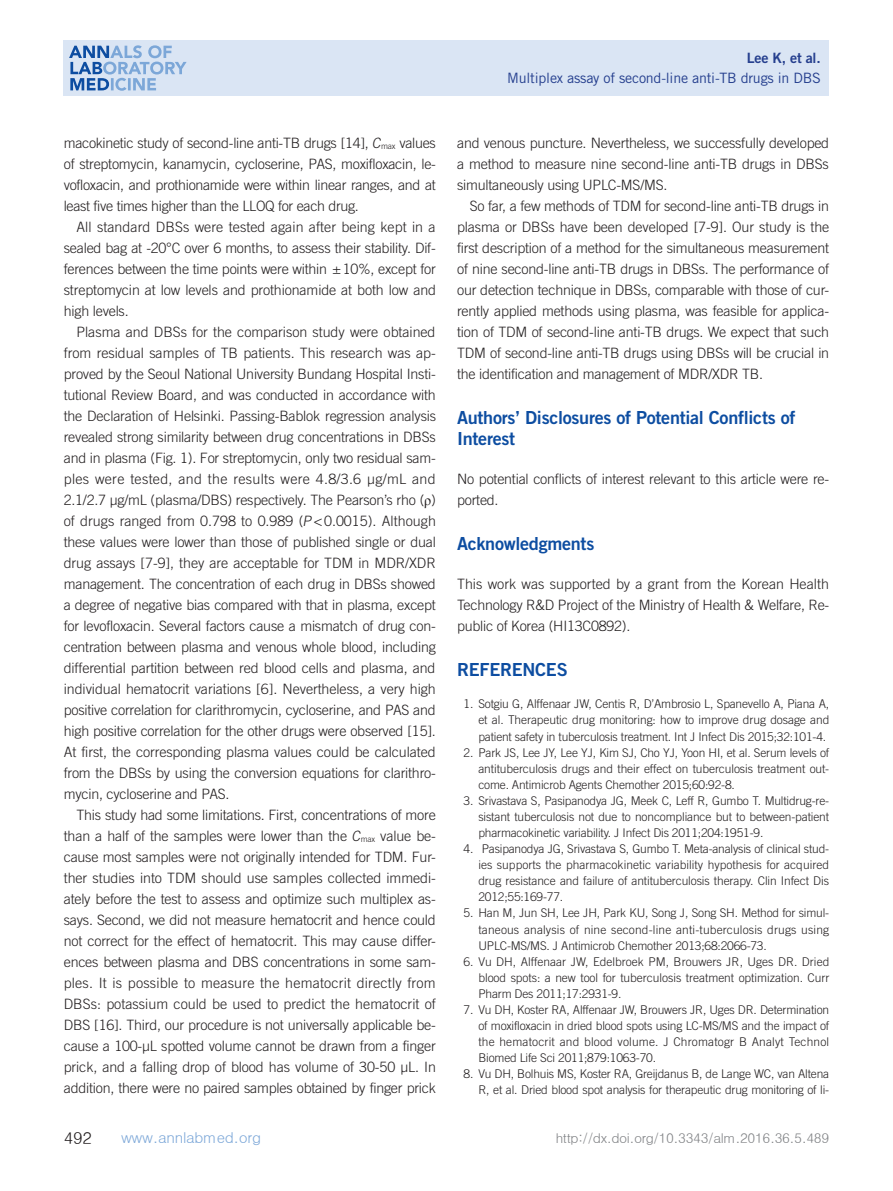
<style>
.page{position:relative;width:893px;height:1191px;background:#fff}
.page>*{position:absolute;margin:0;border:0;box-sizing:border-box;transform-origin:0 0}
.본문대제목{font:18px/21px "Trade Gothic LT Std Bd 2";letter-spacing:-.015em;color:#0d4da1}
.t1{font:16.5px "Dotum";color:#231f20}
.t2{font:15px "Dotum";letter-spacing:-.02em;color:#7ca7d8}
.본문{font:300 14.25px/21px "Trade Gothic LT Std";letter-spacing:-.015em;color:#231f20;text-align:justify}
.본문_0{font:300 14.25px/21px "Trade Gothic LT Std";letter-spacing:-.015em;color:#231f20}
.t3{font:14.25px "Trade Gothic LT Std";letter-spacing:-.015em;color:#253f8e}
.t4{font:14.25px "Trade Gothic LT Std Bd 2";letter-spacing:-.015em;color:#253f8e}
.t5{font:13.5px "Dotum";letter-spacing:-.03em;color:#808285}
.참고문헌_1{font:300 12px/16px "Trade Gothic LT Std";letter-spacing:-.015em;color:#231f20;text-align:justify}
.s1{font-style:italic}
.s2{font-size:8.25px}
.s3{font-family:"Times New Roman";font-weight:400}
</style>
<div class="page">
<div style="left:64px;top:40px;width:765px;height:56px;background:#dae5f4"></div>
<svg style="left:69px;top:45px;width:118px;height:46px"></svg>
<p class="본문" style="left:64px;top:132px;width:374px">macokinetic study of second-line anti-TB drugs [14], <span class="s1">C</span><span class="s2">max</span> values of streptomycin, kanamycin, cycloserine, PAS, moxifloxacin, le&shy;vofloxacin, and prothionamide were within linear ranges, and at least five times higher than the LLOQ for each drug.</p>
<p class="본문" style="left:64px;top:216px;width:374px;text-indent:13px">All standard DBSs were tested again after being kept in a sealed bag at -20°C over 6 months, to assess their stability. Dif&shy;ferences between the time points were within ±10%, except for streptomycin at low levels and prothionamide at both low and high levels.</p>
<p class="본문" style="left:64px;top:321px;width:374px;text-indent:13px">Plasma and DBSs for the comparison study were obtained from residual samples of TB patients. This research was ap&shy;proved by the Seoul National University Bundang Hospital Insti&shy;tutional Review Board, and was conducted in accordance with the Declaration of Helsinki. Passing-Bablok regression analysis revealed strong similarity between drug concentrations in DBSs and in plasma (Fig. 1). For streptomycin, only two residual sam&shy;ples were tested, and the results were 4.8/3.6 μg/mL and 2.1/2.7 μg/mL (plasma/DBS) respectively. The Pearson’s rho (<span class="s3">ρ</span>) of drugs ranged from 0.798 to 0.989 (<span class="s1">P</span>&lt;0.0015). Although these values were lower than those of published single or dual drug assays [7-9], they are acceptable for TDM in MDR/XDR management. The concentration of each drug in DBSs showed a degree of negative bias compared with that in plasma, except for levofloxacin. Several factors cause a mismatch of drug con&shy;centration between plasma and venous whole blood, including differential partition between red blood cells and plasma, and individual hematocrit variations [6]. Nevertheless, a very high positive correlation for clarithromycin, cycloserine, and PAS and high positive correlation for the other drugs were observed [15].<br>At first, the corresponding plasma values could be calculated from the DBSs by using the conversion equations for clarithro&shy;mycin, cycloserine and PAS.</p>
<p class="본문" style="left:64px;top:804px;width:374px;text-indent:13px">This study had some limitations. First, concentrations of more than a half of the samples were lower than the <span class="s1">C</span><span class="s2">max</span> value be&shy;cause most samples were not originally intended for TDM. Fur&shy;ther studies into TDM should use samples collected immedi&shy;ately before the test to assess and optimize such multiplex as&shy;says. Second, we did not measure hematocrit and hence could not correct for the effect of hematocrit. This may cause differ&shy;ences between plasma and DBS concentrations in some sam&shy;ples. It is possible to measure the hematocrit directly from DBSs: potassium could be used to predict the hematocrit of DBS [16]. Third, our procedure is not universally applicable be&shy;cause a 100-μL spotted volume cannot be drawn from a finger prick, and a falling drop of blood has volume of 30-50 μL. In addition, there were no paired samples obtained by finger prick</p>
<p class="t4" style="left:747px;top:49px;width:75px">Lee K, et al.</p>
<p class="t3" style="left:507px;top:69px;width:315px">Multiplex assay of second-line anti-TB drugs in DBS</p>
<p class="본문" style="left:457px;top:132px;width:374px">and venous puncture. Nevertheless, we successfully developed a method to measure nine second-line anti-TB drugs in DBSs simultaneously using UPLC-MS/MS.</p>
<p class="본문" style="left:457px;top:195px;width:374px;text-indent:13px">So far, a few methods of TDM for second-line anti-TB drugs in plasma or DBSs have been developed [7-9]. Our study is the first description of a method for the simultaneous measurement of nine second-line anti-TB drugs in DBSs. The performance of our detection technique in DBSs, comparable with those of cur&shy;rently applied methods using plasma, was feasible for applica&shy;tion of TDM of second-line anti-TB drugs. We expect that such TDM of second-line anti-TB drugs using DBSs will be crucial in the identification and management of MDR/XDR TB.</p>
<p class="본문대제목" style="left:457px;top:407px;width:340px">Authors’ Disclosures of Potential Conflicts of<br>Interest</p>
<p class="본문_0" style="left:457px;top:468px;width:374px">No potential conflicts of interest relevant to this article were re&shy;ported.</p>
<p class="본문대제목" style="left:457px;top:533px;width:139px">Acknowledgments</p>
<p class="본문_0" style="left:457px;top:573px;width:374px;text-align:justify">This work was supported by a grant from the Korean Health Technology R&amp;D Project of the Ministry of Health &amp; Welfare, Re&shy;public of Korea (HI13C0892).</p>
<p class="본문대제목" style="left:457px;top:659px;width:112px">REFERENCES</p>
<p class="참고문헌_1" style="left:478px;top:696px;width:352px;text-indent:-15px">1. Sotgiu G, Alffenaar JW, Centis R, D’Ambrosio L, Spanevello A, Piana A, et al. Therapeutic drug monitoring: how to improve drug dosage and patient safety in tuberculosis treatment. Int J Infect Dis 2015;32:101-4.</p>
<p class="참고문헌_1" style="left:478px;top:744px;width:352px;text-indent:-15px">2. Park JS, Lee JY, Lee YJ, Kim SJ, Cho YJ, Yoon HI, et al. Serum levels of antituberculosis drugs and their effect on tuberculosis treatment out&shy;come. Antimicrob Agents Chemother 2015;60:92-8.</p>
<p class="참고문헌_1" style="left:478px;top:792px;width:352px;text-indent:-15px">3. Srivastava S, Pasipanodya JG, Meek C, Leff R, Gumbo T. Multidrug-re&shy;sistant tuberculosis not due to noncompliance but to between-patient pharmacokinetic variability. J Infect Dis 2011;204:1951-9.</p>
<p class="참고문헌_1" style="left:478px;top:840px;width:352px;text-indent:-15px">4. Pasipanodya JG, Srivastava S, Gumbo T. Meta-analysis of clinical stud&shy;ies supports the pharmacokinetic variability hypothesis for acquired drug resistance and failure of antituberculosis therapy. Clin Infect Dis 2012;55:169-77.</p>
<p class="참고문헌_1" style="left:478px;top:905px;width:352px;text-indent:-15px">5. Han M, Jun SH, Lee JH, Park KU, Song J, Song SH. Method for simul&shy;taneous analysis of nine second-line anti-tuberculosis drugs using UPLC-MS/MS. J Antimicrob Chemother 2013;68:2066-73.</p>
<p class="참고문헌_1" style="left:478px;top:953px;width:352px;text-indent:-15px">6. Vu DH, Alffenaar JW, Edelbroek PM, Brouwers JR, Uges DR. Dried blood spots: a new tool for tuberculosis treatment optimization. Curr Pharm Des 2011;17:2931-9.</p>
<p class="참고문헌_1" style="left:478px;top:1001px;width:352px;text-indent:-15px">7. Vu DH, Koster RA, Alffenaar JW, Brouwers JR, Uges DR. Determination of moxifloxacin in dried blood spots using LC-MS/MS and the impact of the hematocrit and blood volume. J Chromatogr B Analyt Technol Biomed Life Sci 2011;879:1063-70.</p>
<p class="참고문헌_1" style="left:464px;top:1065px;width:367px;text-align:right">8. Vu DH, Bolhuis MS, Koster RA, Greijdanus B, de Lange WC, van Altena<br>R, et al. Dried blood spot analysis for therapeutic drug monitoring of li-</p>
<p class="t1" style="left:64px;top:1129px;width:30px">492</p>
<p class="t2" style="left:121px;top:1130px;width:142px">www.annlabmed.org</p>
<p class="t5" style="left:556px;top:1131px;width:275px">http://dx.doi.org/10.3343/alm.2016.36.5.489</p>
</div>
